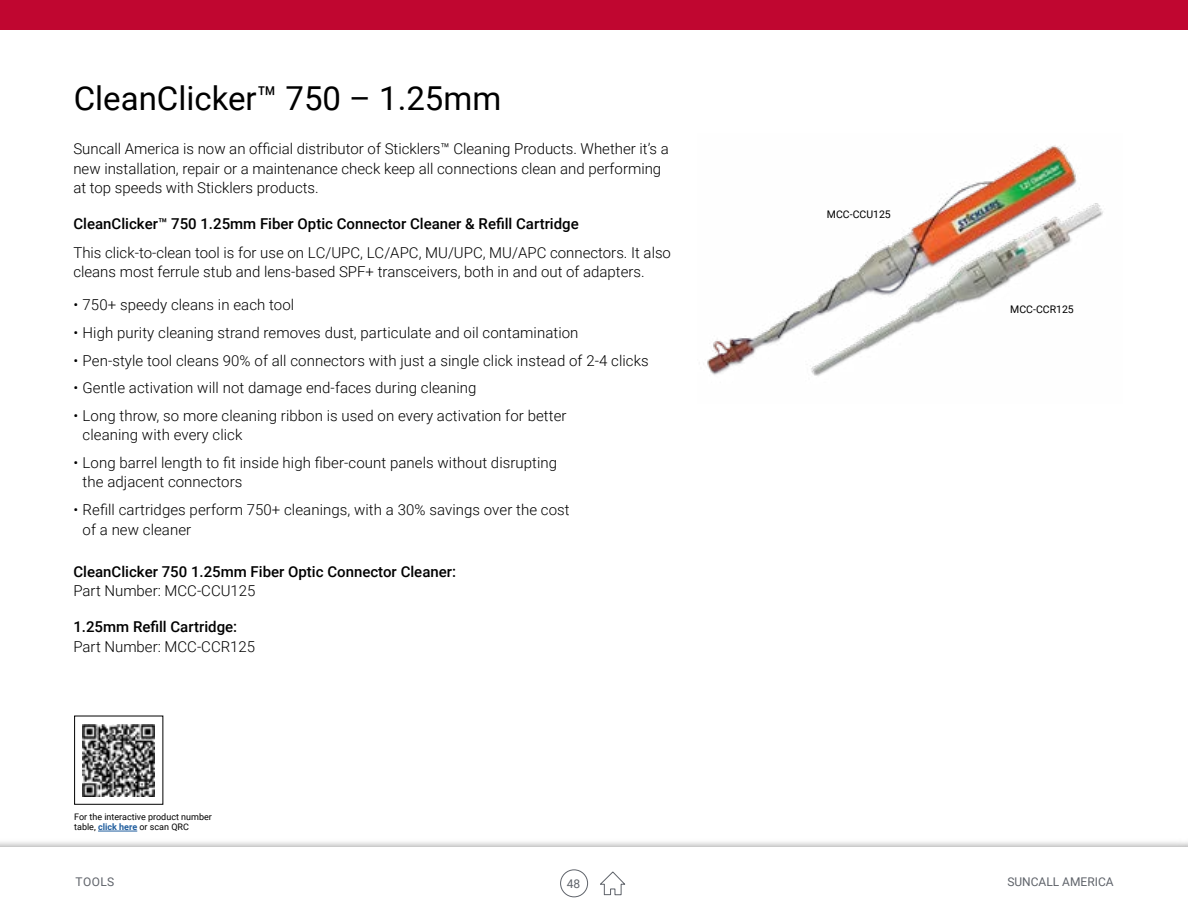
<style>
.page{position:relative;width:1188px;height:918px;background:#fff}
.page>*{position:absolute;margin:0;border:0;box-sizing:border-box;transform-origin:0 0}
.t1{font:33px "Roboto";color:#000}
.t2{font:300 15px/19.5px "Roboto";letter-spacing:.005em;color:#000}
.t3{font:500 15px "Roboto";color:#000}
.t4{font:12px "Roboto";color:#5f636a}
.t5{font:10.5px "Roboto";color:#000}
.t6{font:9px/10.5px "Roboto";color:#000}
.s1{font-weight:700;color:#215e9e}
</style>
<div class="page">
<div style="left:0;top:838px;width:1188px;height:80px;background:#000;opacity:.45"></div>
<div style="left:0;top:848px;width:1188px;height:70px;background:#fff"></div>
<div style="left:1179px;top:838px;width:9px;height:80px;background:#000;opacity:.45"></div>
<div style="left:1170px;top:848px;width:18px;height:70px;background:#fff"></div>
<div style="left:560px;top:869px;width:28px;height:28px;border:1px solid #5f636a;border-radius:50%"></div>
<svg style="left:600px;top:871px;width:26px;height:25px"></svg>
<div style="left:0;top:0;width:1188px;height:29px;background:#c00630"></div>
<hr style="left:98px;top:831px;width:39px;height:1px;background:#215e9e">
<div style="left:74px;top:716px;width:89px;height:89px;border:1px solid #000"></div>
<img style="left:83px;top:724px;width:72px;height:72px">
<img style="left:707px;top:145px;width:396px;height:231px">
<h1 class="t1" style="left:74px;top:75px;width:429px">CleanClicker™ 750 – 1.25mm</h1>
<p class="t2" style="left:73px;top:139px;width:597px">Suncall America is now an official distributor of Sticklers™ Cleaning Products. Whether it’s a new installation, repair or a maintenance check keep all connections clean and performing at top speeds with Sticklers products.</p>
<p class="t3" style="left:73px;top:213px;width:507px">CleanClicker™ 750 1.25mm Fiber Optic Connector Cleaner &amp; Refill Cartridge</p>
<p class="t2" style="left:73px;top:242px;width:599px">This click-to-clean tool is for use on LC/UPC, LC/APC, MU/UPC, MU/APC connectors. It also cleans most ferrule stub and lens-based SPF+ transceivers, both in and out of adapters.</p>
<p class="t2" style="left:73px;top:295px;width:222px">• 750+ speedy cleans in each tool</p>
<p class="t2" style="left:73px;top:322px;width:507px">• High purity cleaning strand removes dust, particulate and oil contamination</p>
<p class="t2" style="left:73px;top:350px;width:577px">• Pen-style tool cleans 90% of all connectors with just a single click instead of 2-4 clicks</p>
<p class="t2" style="left:73px;top:378px;width:405px">• Gentle activation will not damage end-faces during cleaning</p>
<p class="t2" style="left:83px;top:405px;width:485px;text-indent:-9px">• Long throw, so more cleaning ribbon is used on every activation for better cleaning with every click</p>
<p class="t2" style="left:83px;top:452px;width:476px;text-indent:-9px">• Long barrel length to fit inside high fiber-count panels without disrupting the adjacent connectors</p>
<p class="t2" style="left:83px;top:499px;width:489px;text-indent:-9px">• Refill cartridges perform 750+ cleanings, with a 30% savings over the cost of a new cleaner</p>
<p class="t3" style="left:73px;top:561px;width:384px">CleanClicker 750 1.25mm Fiber Optic Connector Cleaner:</p>
<p class="t2" style="left:73px;top:581px;width:184px">Part Number: MCC-CCU125</p>
<p class="t3" style="left:73px;top:616px;width:165px">1.25mm Refill Cartridge:</p>
<p class="t2" style="left:73px;top:636px;width:183px">Part Number: MCC-CCR125</p>
<p class="t6" style="left:74px;top:811px;width:139px">For the interactive product number table, <span class="s1">click here</span> or scan QRC</p>
<p class="t4" style="left:76px;top:873px;width:40px">TOOLS</p>
<p class="t4" style="left:567px;top:875px;width:15px">48</p>
<p class="t5" style="left:827px;top:207px;width:65px">MCC-CCU125</p>
<p class="t5" style="left:1010px;top:302px;width:65px">MCC-CCR125</p>
<p class="t4" style="left:1007px;top:873px;width:108px">SUNCALL AMERICA</p>
</div>
